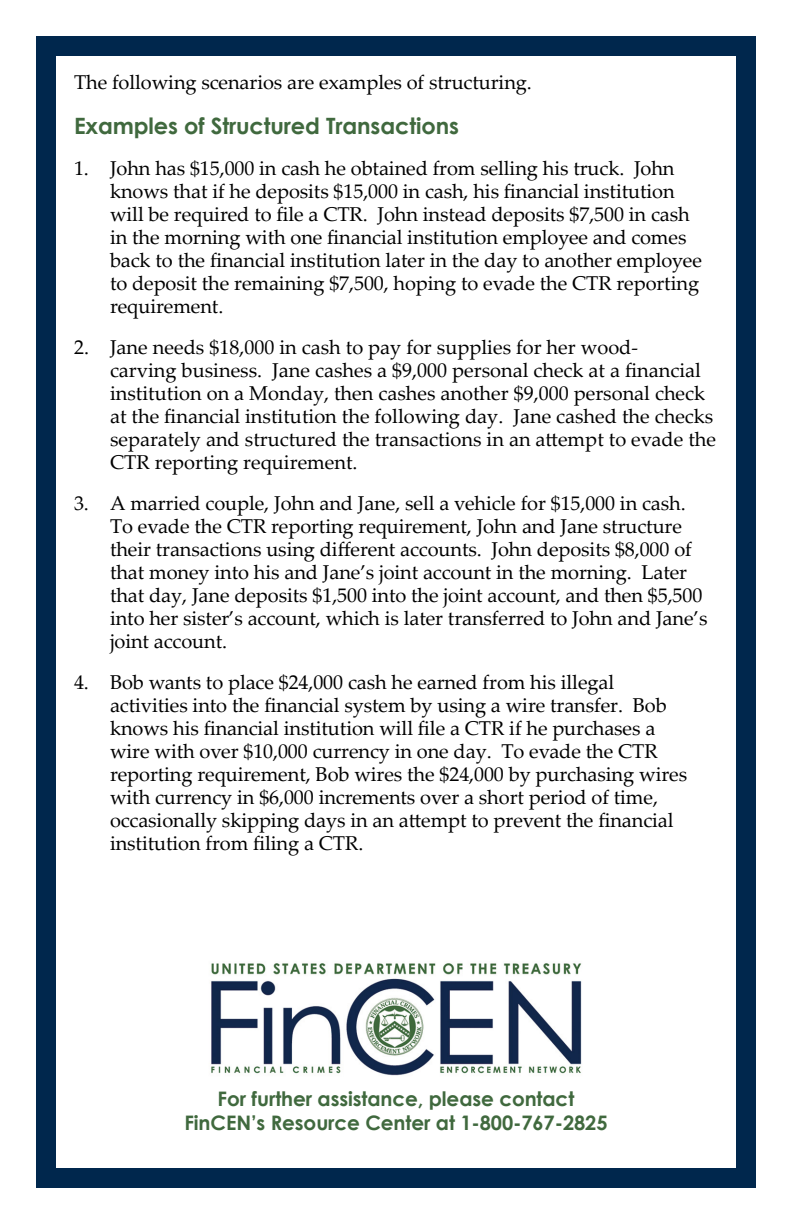
<style>
.page{position:relative;width:792px;height:1224px;background:#fff}
.page>*{position:absolute;margin:0;border:0;box-sizing:border-box;transform-origin:0 0}
.t1{font:700 22.4px "Century Gothic";letter-spacing:-.005em;color:#40693e}
.Bullets_Blank{font:20px/23px "Palatino Linotype";letter-spacing:-.005em;color:#000}
.Contact{font:700 20px/24px "Century Gothic";letter-spacing:-.005em;color:#40693e;text-align:center}
.Paragraph{font:20px "Palatino Linotype";letter-spacing:-.005em;color:#000}
</style>
<div class="page">
<div style="left:36px;top:36px;width:720px;height:1152px;border:20px solid #00274d"></div>
<img style="left:211px;top:963px;width:371px;height:113px">
<p class="Paragraph" style="left:74px;top:68px;width:459px">The following scenarios are examples of structuring.</p>
<p class="t1" style="left:74px;top:109px;width:386px">Examples of Structured Transactions</p>
<p class="Bullets_Blank" style="left:110px;top:156px;width:594px;text-indent:-36px">1. John has $15,000 in cash he obtained from selling his truck. John knows that if he deposits $15,000 in cash, his financial institution will be required to file a CTR. John instead deposits $7,500 in cash in the morning with one financial institution employee and comes back to the financial institution later in the day to another employee to deposit the remaining $7,500, hoping to evade the CTR reporting requirement.</p>
<p class="Bullets_Blank" style="left:110px;top:335px;width:608px;text-indent:-36px">2. Jane needs $18,000 in cash to pay for supplies for her wood-<br>carving business. Jane cashes a $9,000 personal check at a financial institution on a Monday, then cashes another $9,000 personal check at the financial institution the following day. Jane cashed the checks separately and structured the transactions in an attempt to evade the CTR reporting requirement.</p>
<p class="Bullets_Blank" style="left:110px;top:491px;width:599px;text-indent:-36px">3. A married couple, John and Jane, sell a vehicle for $15,000 in cash.<br>To evade the CTR reporting requirement, John and Jane structure their transactions using different accounts. John deposits $8,000 of that money into his and Jane’s joint account in the morning. Later that day, Jane deposits $1,500 into the joint account, and then $5,500 into her sister’s account, which is later transferred to John and Jane’s joint account.</p>
<p class="Bullets_Blank" style="left:110px;top:670px;width:579px;text-indent:-36px">4. Bob wants to place $24,000 cash he earned from his illegal activities into the financial system by using a wire transfer. Bob knows his financial institution will file a CTR if he purchases a wire with over $10,000 currency in one day. To evade the CTR reporting requirement, Bob wires the $24,000 by purchasing wires with currency in $6,000 increments over a short period of time, occasionally skipping days in an attempt to prevent the financial institution from filing a CTR.</p>
<p class="Contact" style="left:184px;top:1086px;width:425px">For further assistance, please contact<br>FinCEN’s Resource Center at 1-800-767-2825</p>
</div>
